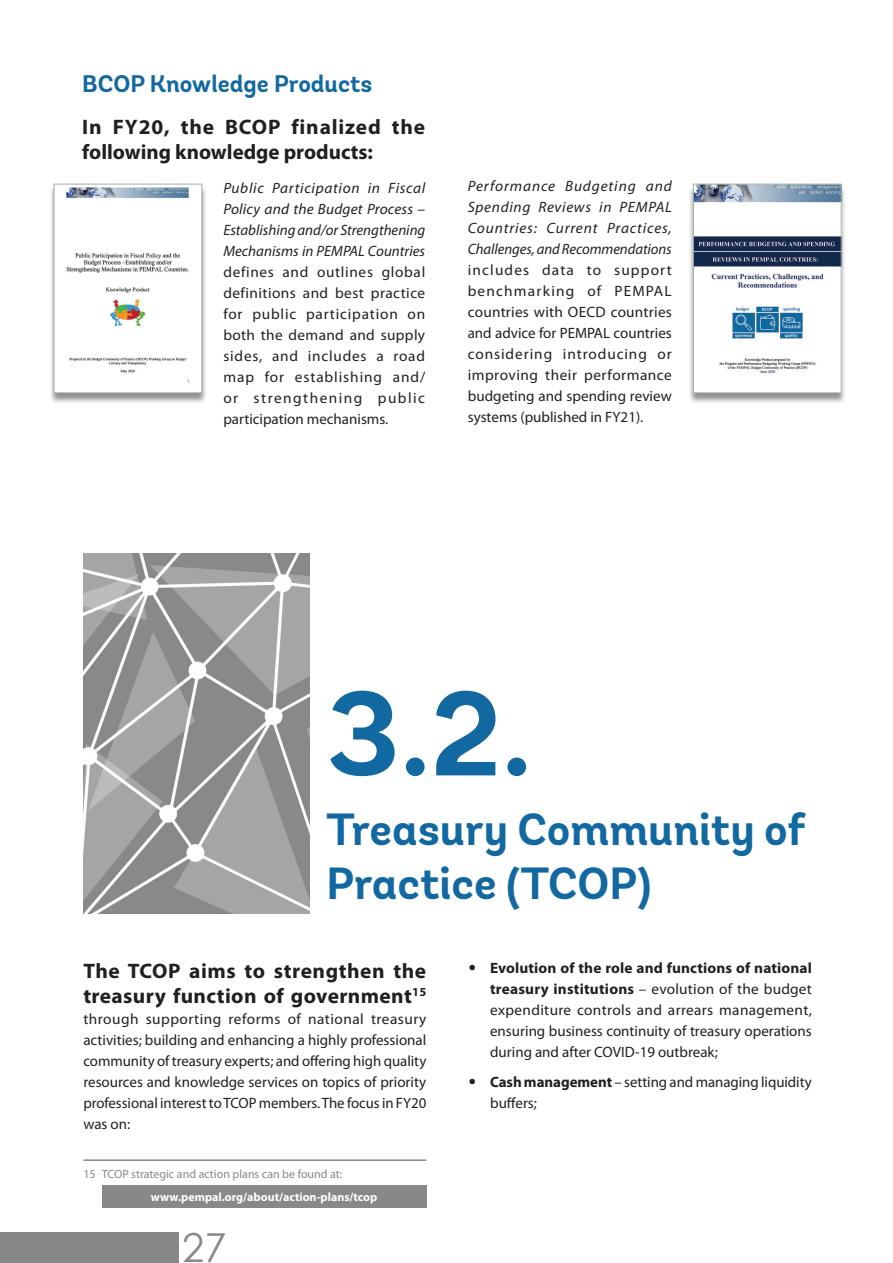
<style>
.page{position:relative;width:893px;height:1263px;background:#fff}
.page>*{position:absolute;margin:0;border:0;box-sizing:border-box;transform-origin:0 0}
.t1{font:700 120px "Andes";color:#1268a0}
.main_header_lvl2{font:700 45px/54px "Andes";color:#1268a0}
.t2{font:39.9px "Century Gothic";color:#87888a}
.subtitle_level_1_1_1{font:700 24px "Andes";color:#1268a0}
.Body_text{font:700 21px/25.2px "Myriad Pro";letter-spacing:.015em;color:#231f20}
.Body_text-2{font:15px/21px "Myriad Pro";color:#231f20;text-align:justify}
.footnote{font:12px "Myriad Pro";color:#87888a}
.link{font:700 12px "Myriad Pro";color:#fff}
.s1{font-style:italic}
.s2{font-weight:700;font-size:21px}
.s3{font-weight:700}
</style>
<div class="page">
<div style="left:0;top:1232px;width:179px;height:31px;background:#87888a"></div>
<hr style="left:83px;top:1159px;width:343px;height:2px;background:#87888a">
<div style="left:102px;top:1185px;width:324px;height:23px;background:#87888a"></div>
<div style="left:49px;top:185px;width:158px;height:219px;background:#231f20;opacity:.5"></div>
<img style="left:56px;top:186px;width:144px;height:205px">
<div style="left:54px;top:184px;width:148px;height:209px;border:1px solid #a7aaac"></div>
<div style="left:688px;top:185px;width:158px;height:219px;background:#231f20;opacity:.5"></div>
<img style="left:695px;top:186px;width:144px;height:205px">
<div style="left:693px;top:184px;width:148px;height:209px;border:1px solid #a7aaac"></div>
<img style="left:83px;top:553px;width:226px;height:360px">
<p class="subtitle_level_1_1_1" style="left:82px;top:68px;width:292px">BCOP Knowledge Products</p>
<p class="Body_text" style="left:82px;top:114px;width:344px">In FY20, the BCOP finalized the following knowledge products:</p>
<p class="Body_text-2" style="left:223px;top:177px;width:204px"><span class="s1">Public Participation in Fiscal Policy and the Budget Process – Establishing and/or Strengthening Mechanisms in PEMPAL Countries </span>defines and outlines global definitions and best practice for public participation on both the demand and supply sides, and includes a road map for establishing and/ or strengthening public participation mechanisms.</p>
<p class="Body_text-2" style="left:468px;top:175px;width:206px"><span class="s1">Performance Budgeting and Spending Reviews in PEMPAL Countries: Current Practices, Challenges, and Recommendations </span>includes data to support benchmarking of PEMPAL countries with OECD countries and advice for PEMPAL countries considering introducing or improving their performance budgeting and spending review systems (published in FY21).</p>
<p class="t1" style="left:326px;top:659px;width:207px">3.2.</p>
<p class="main_header_lvl2" style="left:326px;top:804px;width:481px">Treasury Community of<br>Practice (TCOP)</p>
<p class="Body_text" style="left:83px;top:957px;width:344px">The TCOP aims to strengthen the treasury function of government<sup>15</sup></p>
<p class="Body_text-2" style="left:83px;top:1008px;width:345px">through supporting reforms of national treasury activities; building and enhancing a highly professional community of treasury experts; and offering high quality resources and knowledge services on topics of priority professional interest to TCOP members. The focus in FY20 was on:</p>
<p class="footnote" style="left:83px;top:1167px;width:14px">15</p>
<p class="footnote" style="left:102px;top:1167px;width:242px">TCOP strategic and action plans can be found at:</p>
<p class="link" style="left:151px;top:1189px;width:228px">www.pempal.org/about/action-plans/tcop</p>
<h3 class="t2" style="left:182px;top:1219px;width:46px">27</h3>
<p class="Body_text-2" style="left:490px;top:957px;width:323px;text-indent:-21px"><span class="s2">•</span> <span class="s3">Evolution of the role and functions of national treasury institutions</span> – evolution of the budget expenditure controls and arrears management, ensuring business continuity of treasury operations during and after COVID-19 outbreak;</p>
<p class="Body_text-2" style="left:490px;top:1071px;width:323px;text-indent:-21px"><span class="s2">•</span> <span class="s3">Cash management</span> – setting and managing liquidity buffers;</p>
</div>
